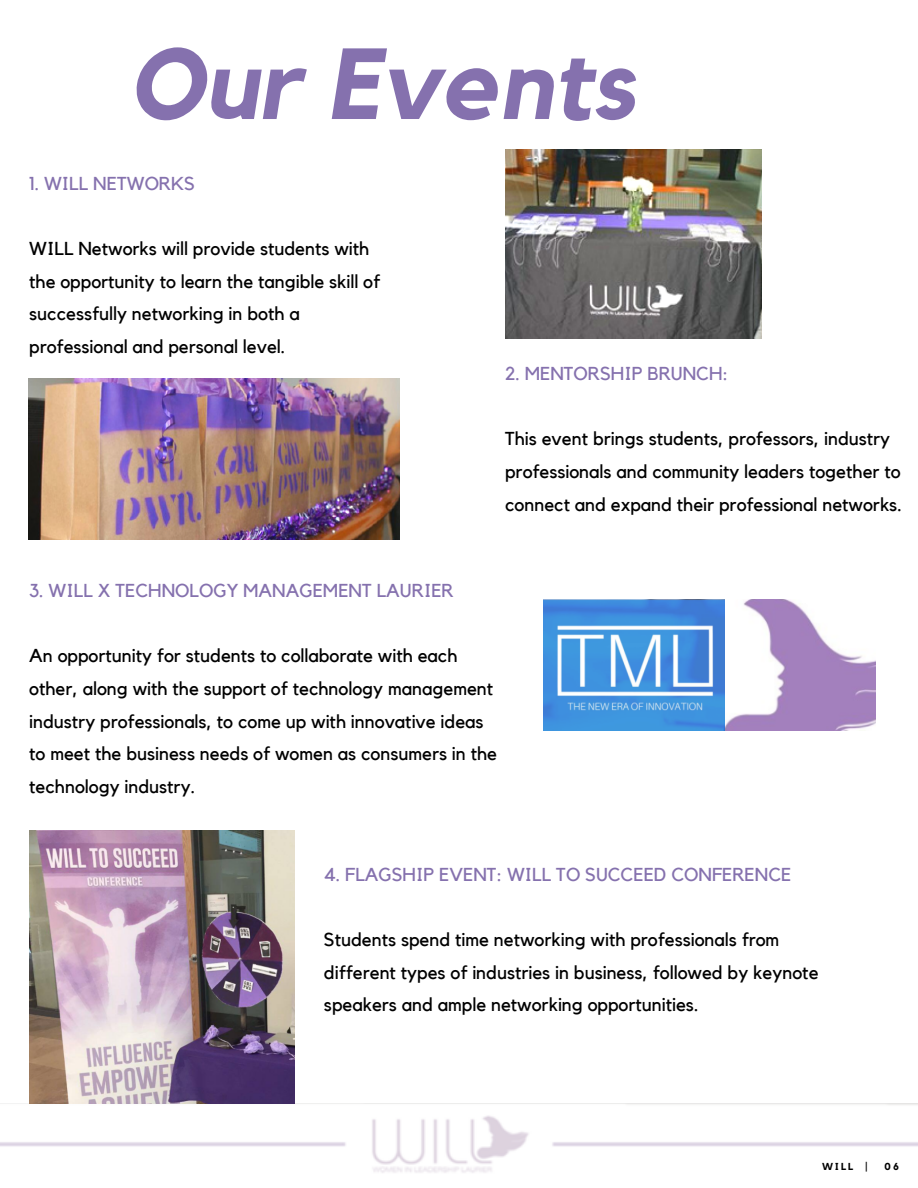
<style>
.page{position:relative;width:918px;height:1188px;background:#fff}
.page>*{position:absolute;margin:0;border:0;box-sizing:border-box;transform-origin:0 0}
.t1{font:italic 700 99.6px "Kollektif";color:#8571ae}
.t2{font:18.75px/32.7px "Kollektif";color:#000}
.t3{font:18.75px "Kollektif";color:#8571ae}
.t4{font:700 10.05px "Kollektif";letter-spacing:.22em;color:#000}
</style>
<div class="page">
<img style="left:0;top:1104px;width:918px;height:69px">
<img style="left:28px;top:378px;width:371px;height:162px">
<img style="left:505px;top:150px;width:257px;height:189px">
<img style="left:29px;top:830px;width:266px;height:274px">
<img style="left:543px;top:600px;width:332px;height:130px">
<h1 class="t1" style="left:128px;top:38px;width:508px">Our Events</h1>
<p class="t3" style="left:29px;top:175px;width:167px">1. WILL NETWORKS</p>
<p class="t2" style="left:29px;top:233px;width:353px">WILL Networks will provide students with the opportunity to learn the tangible skill of successfully networking in both a professional and personal level.</p>
<p class="t3" style="left:505px;top:365px;width:225px">2. MENTORSHIP BRUNCH:</p>
<p class="t2" style="left:505px;top:423px;width:398px">This event brings students, professors, industry professionals and community leaders together to connect and expand their professional networks.</p>
<p class="t3" style="left:29px;top:582px;width:426px">3. WILL X TECHNOLOGY MANAGEMENT LAURIER</p>
<p class="t2" style="left:29px;top:640px;width:469px">An opportunity for students to collaborate with each other, along with the support of technology management industry professionals, to come up with innovative ideas to meet the business needs of women as consumers in the technology industry.</p>
<p class="t3" style="left:324px;top:866px;width:469px">4. FLAGSHIP EVENT: WILL TO SUCCEED CONFERENCE</p>
<p class="t2" style="left:324px;top:924px;width:496px">Students spend time networking with professionals from different types of industries in business, followed by keynote speakers and ample networking opportunities.</p>
<p class="t4" style="left:822px;top:1162px;width:47px">WILL |</p>
<p class="t4" style="left:884px;top:1162px;width:16px">06</p>
</div>
